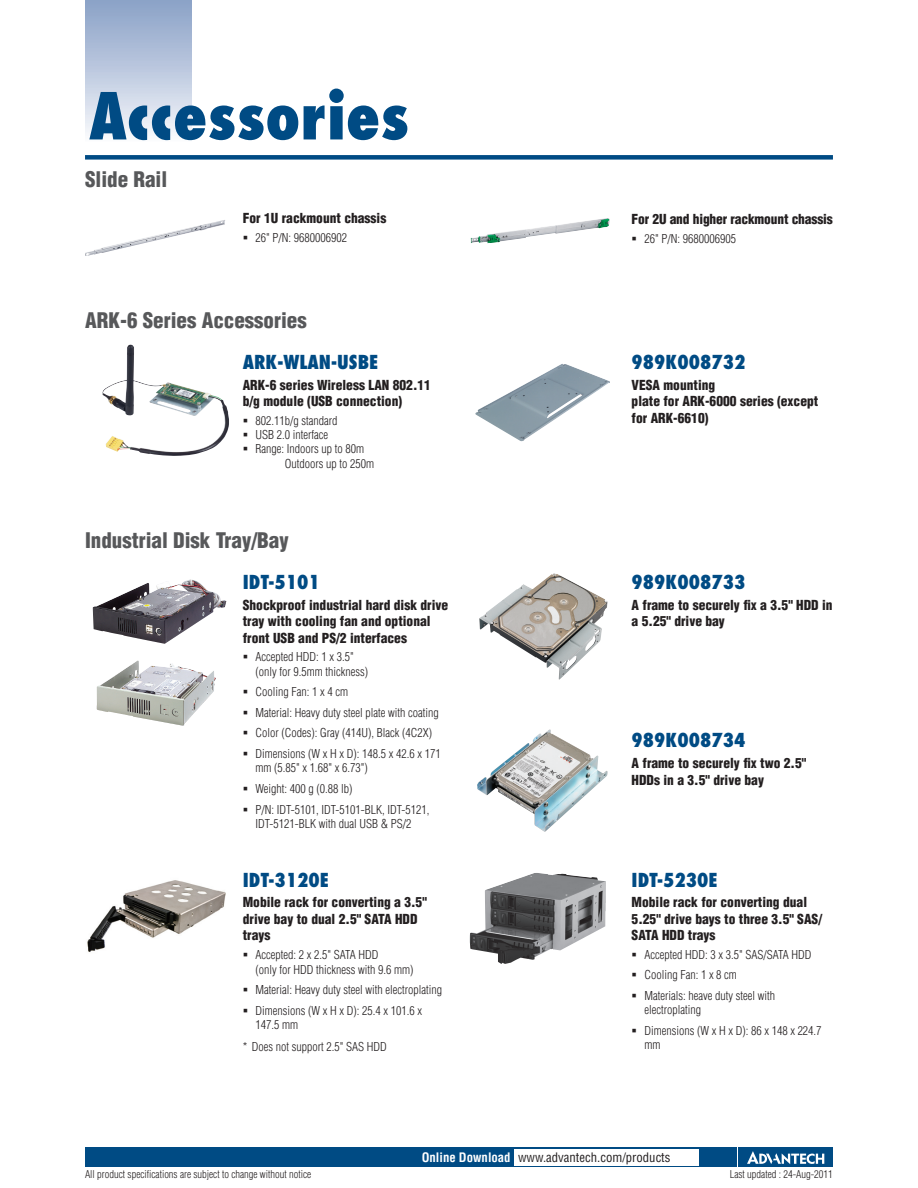
<style>
.page{position:relative;width:918px;height:1188px;background:#fff}
.page>*{position:absolute;margin:0;border:0;box-sizing:border-box;transform-origin:0 0}
.t1{font:800 condensed 63px "Futura";color:#004b84}
.t2{font:900 condensed 21px "Helvetica";color:#57585a}
.t3{font:800 condensed 18.75px "Futura";color:#004b84}
.t4{font:900 condensed 13.5px/16.5px "Helvetica";color:#231f20}
.t5{font:condensed 12.75px "Helvetica";color:#231f20}
.t6{font:300 condensed 12px/20.7px "Helvetica";color:#231f20}
.t7{font:300 condensed 10.5px "Helvetica";color:#231f20}
.s1{font-weight:700;color:#fff}
</style>
<div class="page">
<div style="left:85px;top:155px;width:748px;height:5px;background:#004b84"></div>
<div style="left:85px;top:1147px;width:651px;height:20px;background:#004b84"></div>
<div style="left:738px;top:1147px;width:95px;height:20px;background:#004b84"></div>
<svg style="left:747px;top:1151px;width:77px;height:13px"></svg>
<div style="left:514px;top:1149px;width:184px;height:16px;background:#fff"></div>
<div style="left:85px;top:0;width:106px;height:143px;background:linear-gradient(to bottom,#879fc5,#fafafd)"></div>
<img style="left:470px;top:873px;width:136px;height:91px">
<img style="left:85px;top:220px;width:140px;height:36px">
<img style="left:470px;top:218px;width:140px;height:25px">
<img style="left:102px;top:345px;width:127px;height:111px">
<img style="left:475px;top:364px;width:135px;height:78px">
<img style="left:93px;top:579px;width:133px;height:65px">
<img style="left:97px;top:660px;width:119px;height:66px">
<img style="left:479px;top:573px;width:129px;height:107px">
<img style="left:477px;top:729px;width:131px;height:103px">
<img style="left:87px;top:880px;width:139px;height:72px">
<h1 class="t1" style="left:89px;top:76px;width:322px">Accessories</h1>
<h2 class="t2" style="left:85px;top:166px;width:84px">Slide Rail</h2>
<p class="t4" style="left:243px;top:210px;width:145px">For 1U rackmount chassis</p>
<p class="t6" style="left:256px;top:227px;width:93px">26" P/N: 9680006902</p>
<h2 class="t2" style="left:85px;top:307px;width:223px">ARK-6 Series Accessories</h2>
<h3 class="t3" style="left:243px;top:350px;width:137px">ARK-WLAN-USBE</h3>
<p class="t4" style="left:243px;top:376px;width:190px">ARK-6 series Wireless LAN 802.11 b/g module (USB connection)</p>
<p class="t6" style="left:256px;top:410px;width:83px">802.11b/g standard</p>
<p class="t6" style="left:256px;top:424px;width:74px">USB 2.0 interface</p>
<p class="t6" style="left:256px;top:439px;width:110px">Range: Indoors up to 80m</p>
<p class="t6" style="left:285px;top:453px;width:91px">Outdoors up to 250m</p>
<h2 class="t2" style="left:85px;top:528px;width:205px">Industrial Disk Tray/Bay</h2>
<h3 class="t3" style="left:243px;top:570px;width:78px">IDT-5101</h3>
<p class="t4" style="left:243px;top:596px;width:207px">Shockproof industrial hard disk drive tray with cooling fan and optional front USB and PS/2 interfaces</p>
<p class="t6" style="left:256px;top:650px;width:114px;line-height:14.2px">Accepted HDD: 1 x 3.5" (only for 9.5mm thickness)</p>
<p class="t6" style="left:256px;top:681px;width:187px">Cooling Fan: 1 x 4 cm<br>Material: Heavy duty steel plate with coating Color (Codes): Gray (414U), Black (4C2X)<br>Dimensions (W x H x D): 148.5 x 42.6 x 171</p>
<p class="t6" style="left:256px;top:758px;width:175px">mm (5.85" x 1.68" x 6.73")<br>Weight: 400 g (0.88 lb)<br>P/N: IDT-5101, IDT-5101-BLK, IDT-5121,</p>
<p class="t6" style="left:256px;top:813px;width:157px">IDT-5121-BLK with dual USB &amp; PS/2</p>
<h3 class="t3" style="left:243px;top:868px;width:88px">IDT-3120E</h3>
<p class="t4" style="left:243px;top:894px;width:186px">Mobile rack for converting a 3.5" drive bay to dual 2.5" SATA HDD trays</p>
<p class="t6" style="left:256px;top:947px;width:159px;line-height:15px">Accepted: 2 x 2.5" SATA HDD<br>(only for HDD thickness with 9.6 mm)</p>
<p class="t6" style="left:256px;top:980px;width:188px">Material: Heavy duty steel with electroplating<br>Dimensions (W x H x D): 25.4 x 101.6 x</p>
<p class="t6" style="left:243px;top:1014px;width:145px;line-height:21.3px;text-indent:13px">147.5 mm<br>* Does not support 2.5" SAS HDD</p>
<p class="t4" style="left:632px;top:211px;width:203px">For 2U and higher rackmount chassis</p>
<p class="t6" style="left:644px;top:228px;width:93px">26" P/N: 9680006905</p>
<h3 class="t3" style="left:632px;top:350px;width:115px">989K008732</h3>
<p class="t4" style="left:632px;top:376px;width:188px">VESA mounting<br>plate for ARK-6000 series (except for ARK-6610)</p>
<h3 class="t3" style="left:632px;top:570px;width:115px">989K008733</h3>
<p class="t4" style="left:632px;top:596px;width:202px">A frame to securely fix a 3.5" HDD in a 5.25" drive bay</p>
<h3 class="t3" style="left:632px;top:728px;width:115px">989K008734</h3>
<p class="t4" style="left:632px;top:755px;width:176px">A frame to securely fix two 2.5"<br>HDDs in a 3.5" drive bay</p>
<h3 class="t3" style="left:632px;top:868px;width:88px">IDT-5230E</h3>
<p class="t4" style="left:632px;top:894px;width:192px">Mobile rack for converting dual<br>5.25" drive bays to three 3.5" SAS/<br>SATA HDD trays</p>
<p class="t6" style="left:644px;top:944px;width:169px">Accepted HDD: 3 x 3.5" SAS/SATA HDD<br>Cooling Fan: 1 x 8 cm<br>Materials: heave duty steel with</p>
<p class="t6" style="left:644px;top:1000px;width:179px">electroplating<br>Dimensions (W x H x D): 86 x 148 x 224.7</p>
<p class="t6" style="left:644px;top:1034px;width:18px">mm</p>
<p class="t5" style="left:422px;top:1150px;width:250px"><span class="s1">Online Download</span> www.advantech.com/products</p>
<p class="t7" style="left:85px;top:1168px;width:228px">All product specifications are subject to change without notice</p>
<p class="t7" style="left:730px;top:1168px;width:105px">Last updated : 24-Aug-2011</p>
</div>
